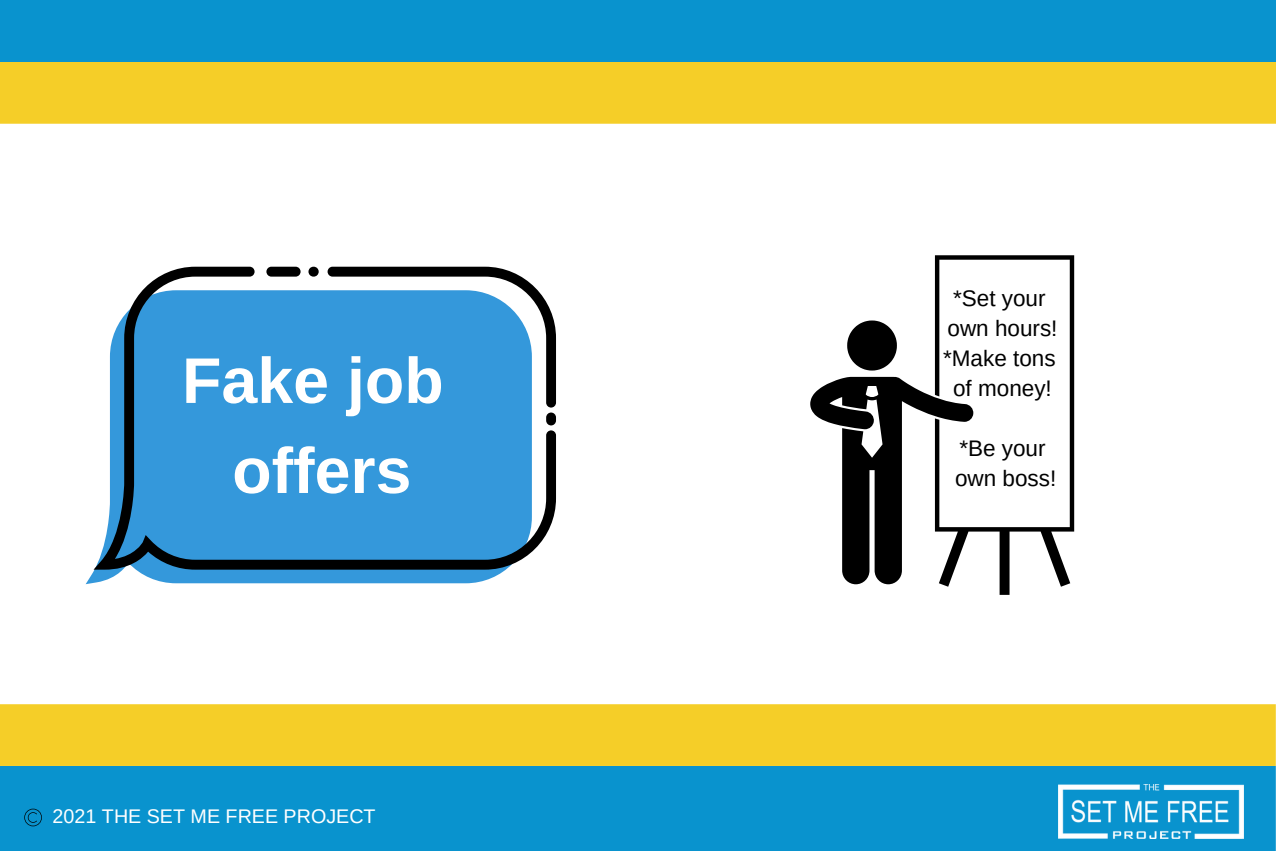
<style>
.page{position:relative;width:1276px;height:851px;background:#fff}
.page>*{position:absolute;margin:0;border:0;box-sizing:border-box;transform-origin:0 0}
.t1{font:700 64.5px/90px "Arimo";color:#fff;text-align:center}
.t2{font:22.5px/30px "Arimo";color:#000;text-align:center}
.t3{font:19.8px "Arimo";color:#fff}
</style>
<div class="page">
<div style="left:0;top:0;width:1276px;height:62px;background:#0993ce"></div>
<div style="left:0;top:62px;width:1276px;height:62px;background:#f5ce28"></div>
<div style="left:0;top:766px;width:1276px;height:84px;background:#0993ce"></div>
<div style="left:0;top:704px;width:1276px;height:62px;background:#f5ce28"></div>
<svg style="left:86px;top:569px;width:421px;height:15px;fill:#3498db"></svg>
<svg style="left:94px;top:267px;width:462px;height:302px;fill:#3498db"></svg>
<div style="left:266px;top:267px;width:35px;height:9px;background:#000;border-radius:5px"></div>
<div style="left:308px;top:267px;width:11px;height:9px;background:#000;border-radius:5px"></div>
<div style="left:546px;top:412px;width:10px;height:13px;background:#000;border-radius:5px"></div>
<svg style="left:24px;top:808px;width:18px;height:18px"></svg>
<svg style="left:935px;top:255px;width:139px;height:339px"></svg>
<svg style="left:810px;top:377px;width:163px;height:207px"></svg>
<svg style="left:847px;top:320px;width:50px;height:50px"></svg>
<img style="left:1059px;top:784px;width:184px;height:54px">
<h1 class="t1" style="left:182px;top:335px;width:263px">Fake job offers</h1>
<p class="t3" style="left:53px;top:805px;width:324px">2021 THE SET ME FREE PROJECT</p>
<p class="t2" style="left:943px;top:283px;width:116px">*Set your own hours! *Make tons of money!</p>
<p class="t2" style="left:955px;top:433px;width:103px;text-align:left">*Be your own boss!</p>
</div>
